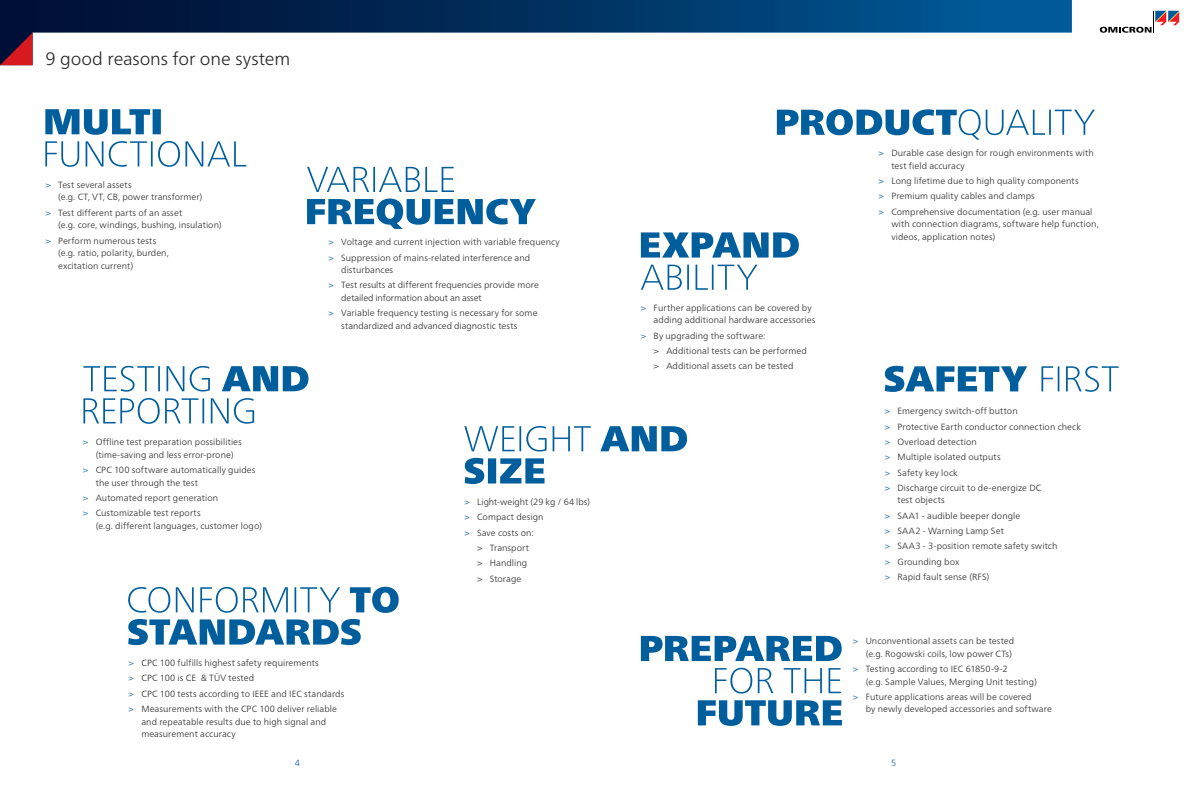
<style>
.page{position:relative;width:1191px;height:794px;background:#fff}
.page>*{position:absolute;margin:0;border:0;box-sizing:border-box;transform-origin:0 0}
.Content_-_Page_Headl{font:300 18px "Frutiger Neue LTW1 G";letter-spacing:-.01em;color:#292829}
.Content_-_Bullet_Lis{font:300 9px/12.5px "Frutiger Neue LTW1 G";letter-spacing:.005em;color:#292829}
.t1{font:300 9px "Frutiger Neue LTW1 G";color:#00599a}
.s1{font-size:9.5px;color:#005e9d}
.s2{font-size:9.5px}
</style>
<div class="page">
<svg style="left:0;top:0;width:1071px;height:33px;background:#023464"></svg>
<svg style="left:0;top:33px;width:33px;height:32px"></svg>
<svg style="left:1099px;top:11px;width:80px;height:22px"></svg>
<svg style="left:45px;top:141px;width:201px;height:26px"></svg>
<svg style="left:45px;top:109px;width:116px;height:26px"></svg>
<svg style="left:307px;top:198px;width:229px;height:31px"></svg>
<svg style="left:307px;top:167px;width:147px;height:25px"></svg>
<svg style="left:698px;top:700px;width:144px;height:26px"></svg>
<svg style="left:715px;top:667px;width:126px;height:26px"></svg>
<svg style="left:641px;top:636px;width:200px;height:25px"></svg>
<svg style="left:777px;top:109px;width:317px;height:31px"></svg>
<svg style="left:641px;top:265px;width:116px;height:25px"></svg>
<svg style="left:641px;top:232px;width:158px;height:25px"></svg>
<svg style="left:128px;top:619px;width:233px;height:26px"></svg>
<svg style="left:128px;top:587px;width:271px;height:26px"></svg>
<svg style="left:83px;top:398px;width:171px;height:26px"></svg>
<svg style="left:83px;top:366px;width:225px;height:26px"></svg>
<svg style="left:884px;top:366px;width:234px;height:26px"></svg>
<svg style="left:464px;top:458px;width:80px;height:26px"></svg>
<svg style="left:464px;top:426px;width:223px;height:25px"></svg>
<p class="Content_-_Page_Headl" style="left:45px;top:48px;width:246px">9 good reasons for one system</p>
<p class="Content_-_Bullet_Lis" style="left:58px;top:178px;width:146px;text-indent:-13px"><span class="s1">&gt;</span> Test several assets<br>(e.g. CT, VT, CB, power transformer)</p>
<p class="Content_-_Bullet_Lis" style="left:58px;top:206px;width:165px;text-indent:-13px"><span class="s1">&gt;</span> Test different parts of an asset<br>(e.g. core, windings, bushing, insulation)</p>
<p class="Content_-_Bullet_Lis" style="left:58px;top:234px;width:112px;text-indent:-13px"><span class="s1">&gt;</span> Perform numerous tests (e.g. ratio, polarity, burden, excitation current)</p>
<p class="Content_-_Bullet_Lis" style="left:328px;top:236px;width:233px"><span class="s1">&gt;</span> Voltage and current injection with variable frequency</p>
<p class="Content_-_Bullet_Lis" style="left:341px;top:251px;width:190px;text-indent:-13px"><span class="s1">&gt;</span> Suppression of mains-related interference and disturbances</p>
<p class="Content_-_Bullet_Lis" style="left:341px;top:279px;width:199px;text-indent:-13px"><span class="s1">&gt;</span> Test results at different frequencies provide more detailed information about an asset</p>
<p class="Content_-_Bullet_Lis" style="left:341px;top:307px;width:198px;text-indent:-13px"><span class="s1">&gt;</span> Variable frequency testing is necessary for some standardized and advanced diagnostic tests</p>
<p class="Content_-_Bullet_Lis" style="left:83px;top:436px;width:160px;text-align:center"><span class="s1">&gt;</span> Offline test preparation possibilities (time-saving and less error-prone)</p>
<p class="Content_-_Bullet_Lis" style="left:96px;top:463px;width:161px;text-indent:-13px"><span class="s1">&gt;</span> CPC 100 software automatically guides the user through the test</p>
<p class="Content_-_Bullet_Lis" style="left:83px;top:491px;width:137px"><span class="s1">&gt;</span> Automated report generation</p>
<p class="Content_-_Bullet_Lis" style="left:96px;top:507px;width:168px;text-indent:-13px"><span class="s1">&gt;</span> Customizable test reports<br>(e.g. different languages, customer logo)</p>
<p class="Content_-_Bullet_Lis" style="left:129px;top:656px;width:192px"><span class="s1">&gt;</span> CPC 100 fulfills highest safety requirements</p>
<p class="Content_-_Bullet_Lis" style="left:129px;top:672px;width:127px"><span class="s1">&gt;</span> CPC 100 is CE &amp; TÜV tested</p>
<p class="Content_-_Bullet_Lis" style="left:129px;top:687px;width:217px"><span class="s1">&gt;</span> CPC 100 tests according to IEEE and IEC standards</p>
<p class="Content_-_Bullet_Lis" style="left:141px;top:702px;width:197px;text-indent:-13px"><span class="s1">&gt;</span> Measurements with the CPC 100 deliver reliable and repeatable results due to high signal and measurement accuracy</p>
<p class="Content_-_Bullet_Lis" style="left:464px;top:495px;width:127px"><span class="s1">&gt;</span> Light-weight (29 kg / 64 lbs)</p>
<p class="Content_-_Bullet_Lis" style="left:464px;top:511px;width:81px"><span class="s1">&gt;</span> Compact design</p>
<p class="Content_-_Bullet_Lis" style="left:464px;top:526px;width:71px"><span class="s1">&gt;</span> Save costs on:</p>
<p class="Content_-_Bullet_Lis" style="left:477px;top:541px;width:53px"><span class="s2">&gt;</span> Transport</p>
<p class="Content_-_Bullet_Lis" style="left:477px;top:557px;width:52px"><span class="s2">&gt;</span> Handling</p>
<p class="Content_-_Bullet_Lis" style="left:477px;top:572px;width:46px"><span class="s2">&gt;</span> Storage</p>
<p class="Content_-_Bullet_Lis" style="left:653px;top:301px;width:163px;text-indent:-13px"><span class="s1">&gt;</span> Further applications can be covered by adding additional hardware accessories</p>
<p class="Content_-_Bullet_Lis" style="left:641px;top:329px;width:126px"><span class="s1">&gt;</span> By upgrading the software:</p>
<p class="Content_-_Bullet_Lis" style="left:653px;top:344px;width:155px"><span class="s2">&gt;</span> Additional tests can be performed</p>
<p class="Content_-_Bullet_Lis" style="left:653px;top:360px;width:141px"><span class="s2">&gt;</span> Additional assets can be tested</p>
<p class="Content_-_Bullet_Lis" style="left:891px;top:147px;width:204px;text-indent:-13px"><span class="s1">&gt;</span> Durable case design for rough environments with test field accuracy</p>
<p class="Content_-_Bullet_Lis" style="left:878px;top:175px;width:201px"><span class="s1">&gt;</span> Long lifetime due to high quality components</p>
<p class="Content_-_Bullet_Lis" style="left:878px;top:190px;width:158px"><span class="s1">&gt;</span> Premium quality cables and clamps</p>
<p class="Content_-_Bullet_Lis" style="left:891px;top:205px;width:209px;text-indent:-13px"><span class="s1">&gt;</span> Comprehensive documentation (e.g. user manual with connection diagrams, software help function, videos, application notes)</p>
<p class="Content_-_Bullet_Lis" style="left:884px;top:405px;width:134px"><span class="s1">&gt;</span> Emergency switch-off button</p>
<p class="Content_-_Bullet_Lis" style="left:884px;top:420px;width:198px"><span class="s1">&gt;</span> Protective Earth conductor connection check</p>
<p class="Content_-_Bullet_Lis" style="left:884px;top:435px;width:94px"><span class="s1">&gt;</span> Overload detection</p>
<p class="Content_-_Bullet_Lis" style="left:884px;top:451px;width:117px"><span class="s1">&gt;</span> Multiple isolated outputs</p>
<p class="Content_-_Bullet_Lis" style="left:884px;top:466px;width:74px"><span class="s1">&gt;</span> Safety key lock</p>
<p class="Content_-_Bullet_Lis" style="left:897px;top:481px;width:145px;text-indent:-13px"><span class="s1">&gt;</span> Discharge circuit to de-energize DC test objects</p>
<p class="Content_-_Bullet_Lis" style="left:884px;top:509px;width:137px"><span class="s1">&gt;</span> SAA1 - audible beeper dongle</p>
<p class="Content_-_Bullet_Lis" style="left:884px;top:524px;width:121px"><span class="s1">&gt;</span> SAA2 - Warning Lamp Set</p>
<p class="Content_-_Bullet_Lis" style="left:884px;top:540px;width:174px"><span class="s1">&gt;</span> SAA3 - 3-position remote safety switch</p>
<p class="Content_-_Bullet_Lis" style="left:884px;top:555px;width:76px"><span class="s1">&gt;</span> Grounding box</p>
<p class="Content_-_Bullet_Lis" style="left:884px;top:570px;width:106px"><span class="s1">&gt;</span> Rapid fault sense (RFS)</p>
<p class="Content_-_Bullet_Lis" style="left:853px;top:634px;width:163px;text-align:right"><span class="s1">&gt;</span> Unconventional assets can be tested (e.g. Rogowski coils, low power CTs)</p>
<p class="Content_-_Bullet_Lis" style="left:865px;top:662px;width:173px;text-indent:-13px"><span class="s1">&gt;</span> Testing according to IEC 61850-9-2<br>(e.g. Sample Values, Merging Unit testing)</p>
<p class="Content_-_Bullet_Lis" style="left:865px;top:690px;width:188px;text-indent:-13px"><span class="s1">&gt;</span> Future applications areas will be covered<br>by newly developed accessories and software</p>
<p class="t1" style="left:295px;top:757px;width:7px">4</p>
<p class="t1" style="left:891px;top:757px;width:7px">5</p>
</div>
